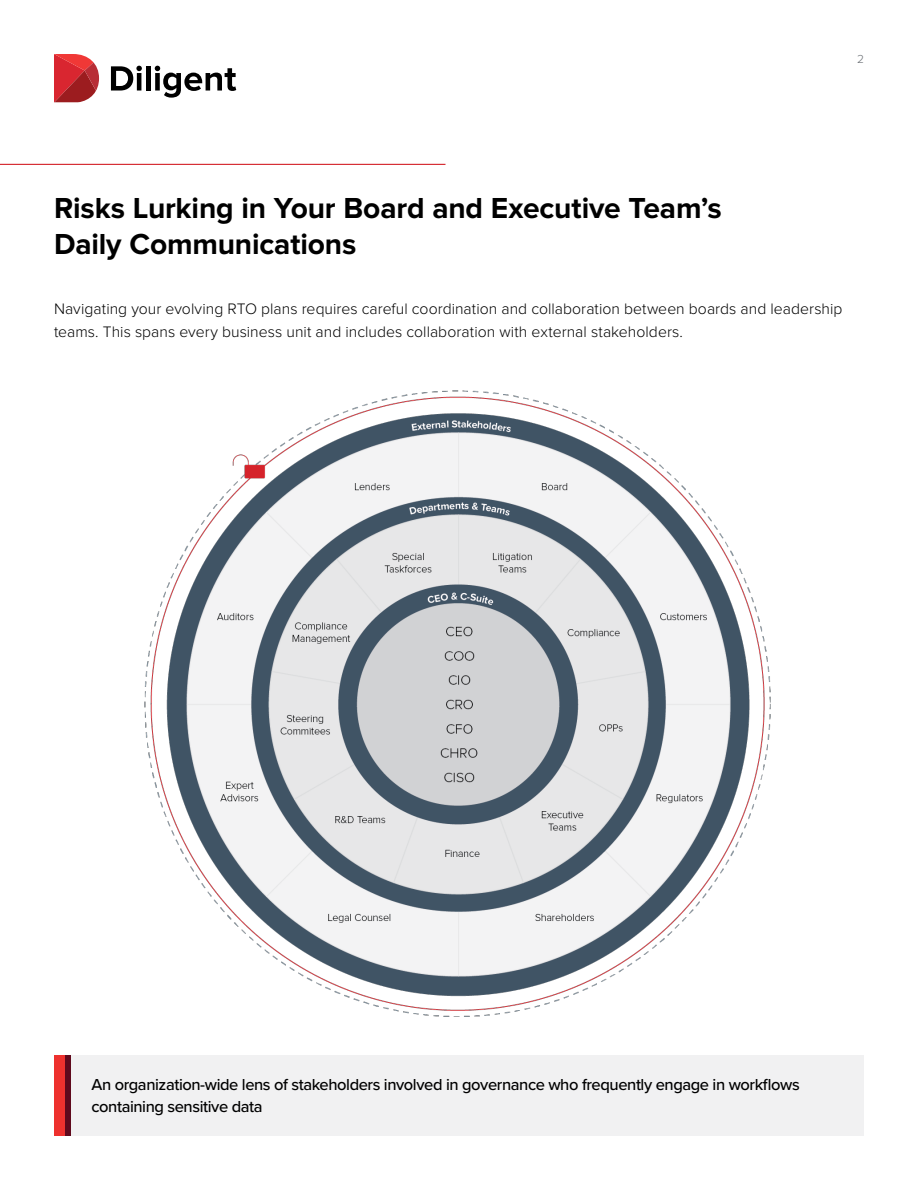
<style>
.page{position:relative;width:918px;height:1188px;background:#fff}
.page>*{position:absolute;margin:0;border:0;box-sizing:border-box;transform-origin:0 0}
.t1{font:700 30px/36px "Proxima Nova";letter-spacing:-.005em;color:#000}
.t2{font:500 16.5px/22.5px "Proxima Nova";letter-spacing:-.025em;color:#000}
.t3{font:300 15.75px/22.5px "Proxima Nova";letter-spacing:.005em;color:#000}
.t4{font:300 12px "Proxima Nova";color:#6b7075}
</style>
<div class="page">
<img style="left:144px;top:390px;width:627px;height:627px">
<div style="left:54px;top:1055px;width:810px;height:81px;background:#f1f1f2"></div>
<svg style="left:111px;top:66px;width:31px;height:25px"></svg>
<div style="left:146px;top:66px;width:5px;height:25px;background:#000"></div>
<svg style="left:155px;top:66px;width:81px;height:32px"></svg>
<svg style="left:54px;top:54px;width:45px;height:48px;background:#ca3f44"></svg>
<hr style="left:0;top:164px;width:446px;height:1px;background:#d42229">
<div style="left:54px;top:1055px;width:12px;height:81px;background:#ee312e"></div>
<div style="left:65px;top:1055px;width:5px;height:81px;background:#5f091d"></div>
<p class="t4" style="left:857px;top:53px;width:8px">2</p>
<h1 class="t1" style="left:54px;top:191px;width:669px">Risks Lurking in Your Board and Executive Team’s<br>Daily Communications</h1>
<p class="t3" style="left:54px;top:298px;width:790px">Navigating your evolving RTO plans requires careful coordination and collaboration between boards and leadership teams. This spans every business unit and includes collaboration with external stakeholders.</p>
<p class="t2" style="left:91px;top:1073px;width:710px">An organization-wide lens of stakeholders involved in governance who frequently engage in workflows containing sensitive data</p>
</div>
